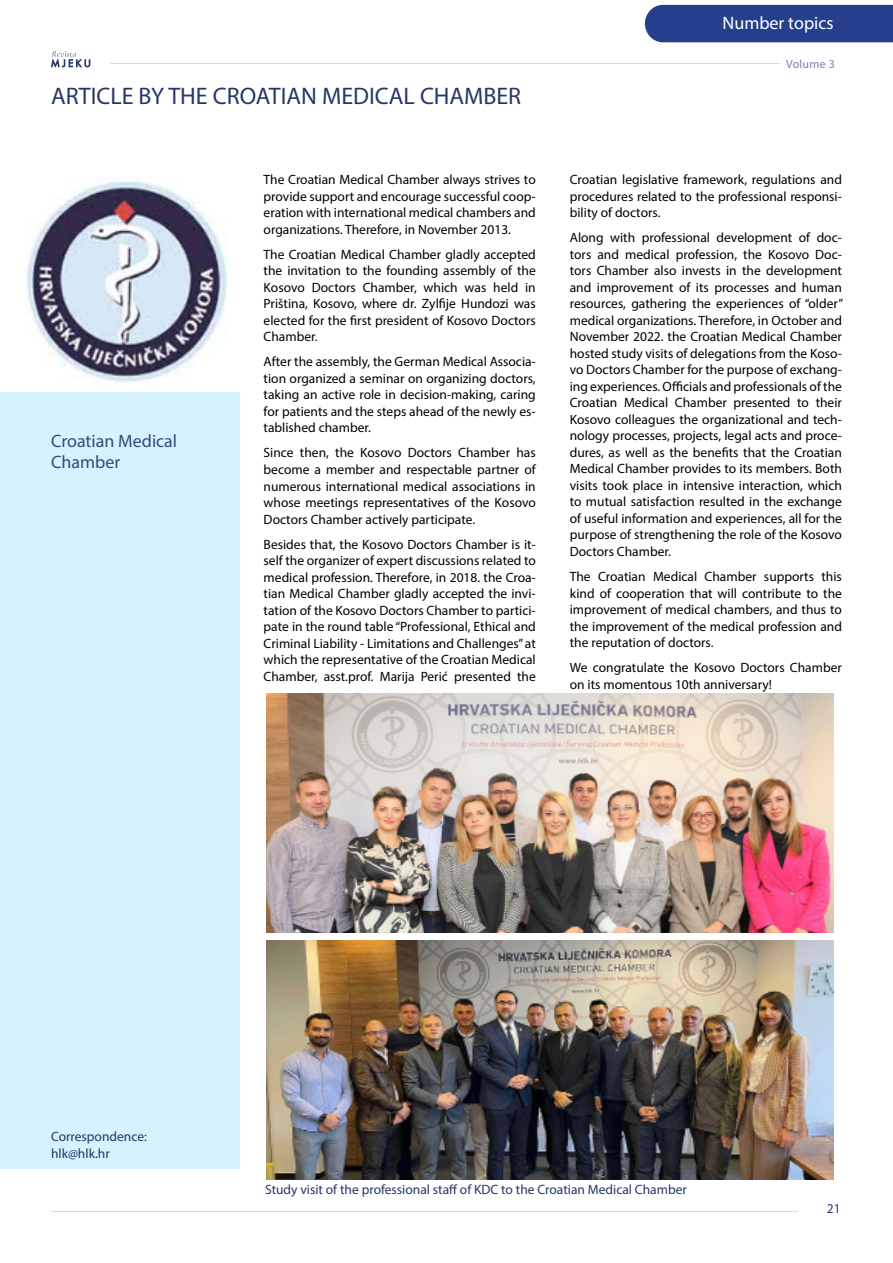
<style>
.page{position:relative;width:893px;height:1263px;background:#fff}
.page>*{position:absolute;margin:0;border:0;box-sizing:border-box;transform-origin:0 0}
.Paragraph_Style_1{font:24px "Myriad Pro";color:#293666}
.t1{font:18px/21.6px "Myriad Pro";color:#334a7d}
.t2{font:18px "Myriad Pro";color:#fff}
.Paragraph_Style_1-2{font:13.5px/16.5px "Myriad Pro";color:#000;text-align:justify}
.t3{font:13.5px/16.2px "Myriad Pro";color:#253565}
.t4{font:13.5px "Myriad Pro";color:#273565}
.t5{font:12px "Myriad Pro";letter-spacing:.02em;color:#7880ba}
</style>
<div class="page">
<hr style="left:111px;top:63px;width:669px;height:1px;background:#d6dbe6">
<svg style="left:51px;top:51px;width:39px;height:17px"></svg>
<hr style="left:51px;top:1211px;width:746px;height:1px;background:#d6dbe6">
<div style="left:645px;top:5px;width:248px;height:37px;background:#253f8e"></div>
<div style="left:0;top:392px;width:240px;height:777px;background:#d6f2ff"></div>
<img style="left:266px;top:693px;width:568px;height:239px">
<img style="left:266px;top:940px;width:568px;height:239px">
<img style="left:27px;top:181px;width:200px;height:202px">
<p class="t2" style="left:723px;top:12px;width:113px">Number topics</p>
<p class="Paragraph_Style_1" style="left:51px;top:82px;width:472px">ARTICLE BY THE CROATIAN MEDICAL CHAMBER</p>
<p class="t1" style="left:51px;top:429px;width:128px">Croatian Medical<br>Chamber</p>
<p class="Paragraph_Style_1-2" style="left:264px;top:171px;width:274px">The Croatian Medical Chamber always strives to provide support and encourage successful coop&shy;eration with international medical chambers and organizations. Therefore, in November 2013.</p>
<p class="Paragraph_Style_1-2" style="left:264px;top:246px;width:274px">The Croatian Medical Chamber gladly accepted the invitation to the founding assembly of the Kosovo Doctors Chamber, which was held in Priština, Kosovo, where dr. Zylfije Hundozi was elected for the first president of Kosovo Doctors Chamber.</p>
<p class="Paragraph_Style_1-2" style="left:264px;top:353px;width:274px">After the assembly, the German Medical Associa&shy;tion organized a seminar on organizing doctors, taking an active role in decision-making, caring for patients and the steps ahead of the newly es&shy;tablished chamber.</p>
<p class="Paragraph_Style_1-2" style="left:264px;top:444px;width:274px">Since then, the Kosovo Doctors Chamber has become a member and respectable partner of numerous international medical associations in whose meetings representatives of the Kosovo Doctors Chamber actively participate.</p>
<p class="Paragraph_Style_1-2" style="left:264px;top:535px;width:274px">Besides that, the Kosovo Doctors Chamber is it&shy;self the organizer of expert discussions related to medical profession. Therefore, in 2018. the Croa&shy;tian Medical Chamber gladly accepted the invi&shy;tation of the Kosovo Doctors Chamber to partici&shy;pate in the round table “Professional, Ethical and Criminal Liability - Limitations and Challenges” at which the representative of the Croatian Medical Chamber, asst.prof. Marija Perić presented the</p>
<p class="t5" style="left:786px;top:57px;width:50px">Volume 3</p>
<p class="Paragraph_Style_1-2" style="left:570px;top:171px;width:274px">Croatian legislative framework, regulations and procedures related to the professional responsi&shy;bility of doctors.</p>
<p class="Paragraph_Style_1-2" style="left:570px;top:229px;width:275px">Along with professional development of doc&shy;tors and medical profession, the Kosovo Doc&shy;tors Chamber also invests in the development and improvement of its processes and human resources, gathering the experiences of “older” medical organizations. Therefore, in October and November 2022. the Croatian Medical Chamber hosted study visits of delegations from the Koso&shy;vo Doctors Chamber for the purpose of exchang&shy;ing experiences. Officials and professionals of the Croatian Medical Chamber presented to their Kosovo colleagues the organizational and tech&shy;nology processes, projects, legal acts and proce&shy;dures, as well as the benefits that the Croatian Medical Chamber provides to its members. Both visits took place in intensive interaction, which to mutual satisfaction resulted in the exchange of useful information and experiences, all for the purpose of strengthening the role of the Kosovo Doctors Chamber.</p>
<p class="Paragraph_Style_1-2" style="left:570px;top:568px;width:274px">The Croatian Medical Chamber supports this kind of cooperation that will contribute to the improvement of medical chambers, and thus to the improvement of the medical profession and the reputation of doctors.</p>
<p class="Paragraph_Style_1-2" style="left:570px;top:659px;width:274px">We congratulate the Kosovo Doctors Chamber on its momentous 10th anniversary!</p>
<p class="t3" style="left:51px;top:1128px;width:97px">Correspondence: hlk@hlk.hr</p>
<p class="t3" style="left:265px;top:1181px;width:423px">Study visit of the professional staff of KDC to the Croatian Medical Chamber</p>
<p class="t4" style="left:827px;top:1200px;width:15px">21</p>
</div>
